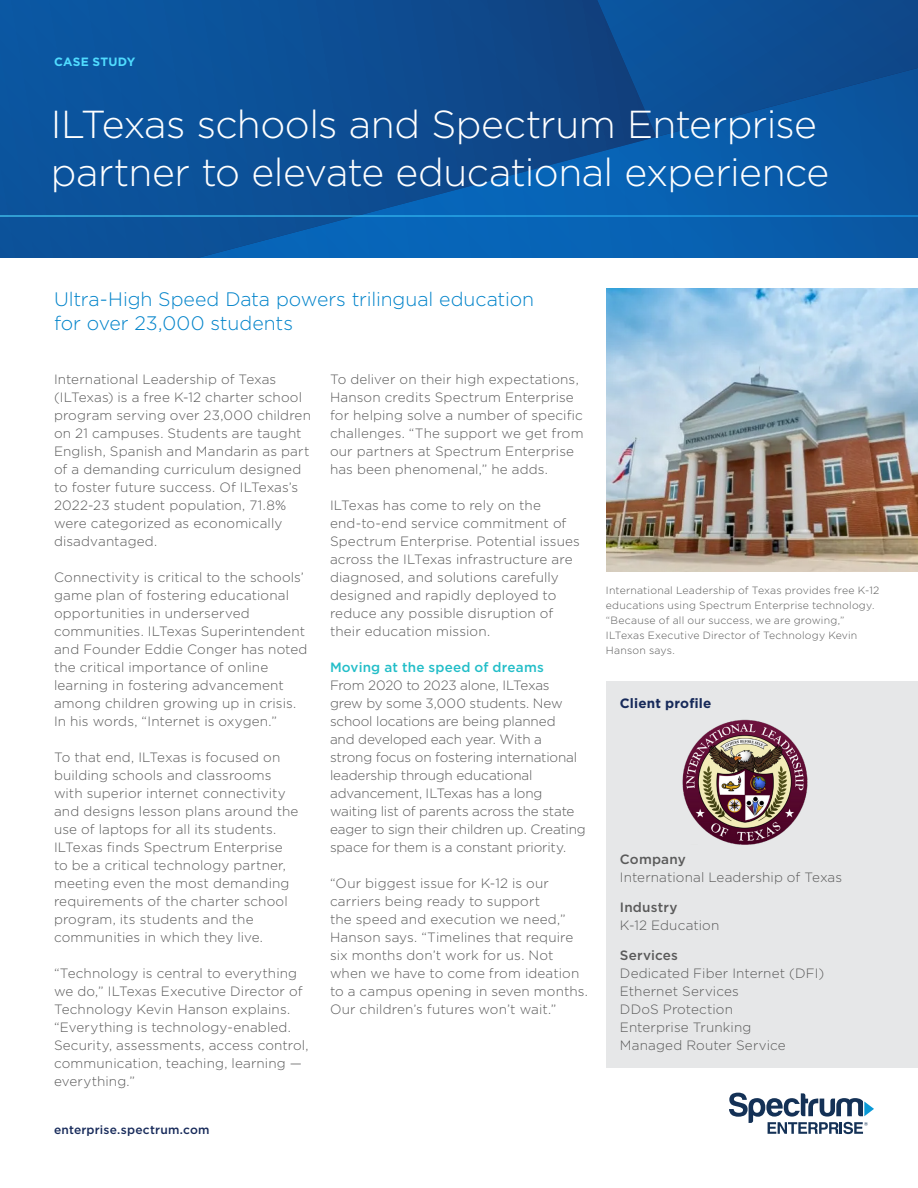
<style>
.page{position:relative;width:918px;height:1188px;background:#fff}
.page>*{position:absolute;margin:0;border:0;box-sizing:border-box;transform-origin:0 0}
.t1{font:300 39px/48px "Gotham";letter-spacing:-.015em;color:#fff}
.t2{font:300 19.5px/24px "Gotham";letter-spacing:-.005em;color:#0083ca}
.t3{font:300 13.5px/18px "Gotham";letter-spacing:.005em;color:#5a5a5a}
.t4{font:500 13.5px "Gotham";letter-spacing:.015em;color:#23bec8}
.t5{font:500 13.5px "Gotham";letter-spacing:.015em;color:#5a5a5a}
.t6{font:700 13.5px "Gotham";letter-spacing:.015em;color:#172a5a}
.t7{font:500 12px "Gotham";letter-spacing:.02em;color:#172a5a}
.t8{font:700 12px "Gotham";letter-spacing:.02em;color:#50dcff}
.t9{font:300 10.5px/15px "Gotham";letter-spacing:.02em;color:#5a5a5a}
</style>
<div class="page">
<svg style="left:0;top:0;width:918px;height:258px;background:#0b529b"></svg>
<div style="left:606px;top:681px;width:312px;height:387px;background:#e6e7e8"></div>
<img style="left:606px;top:288px;width:312px;height:284px">
<img style="left:682px;top:719px;width:126px;height:125px">
<hr style="left:0;top:215px;width:918px;height:2px;background:#fff">
<svg style="left:729px;top:1093px;width:145px;height:41px"></svg>
<p class="t8" style="left:54px;top:54px;width:83px">CASE STUDY</p>
<h1 class="t1" style="left:51px;top:99px;width:780px">ILTexas schools and Spectrum Enterprise partner to elevate educational experience</h1>
<h2 class="t2" style="left:54px;top:287px;width:482px">Ultra-High Speed Data powers trilingual education for over 23,000 students</h2>
<p class="t3" style="left:54px;top:370px;width:259px">International Leadership of Texas (ILTexas) is a free K-12 charter school program serving over 23,000 children on 21 campuses. Students are taught English, Spanish and Mandarin as part of a demanding curriculum designed to foster future success. Of ILTexas’s 2022-23 student population, 71.8% were categorized as economically disadvantaged.</p>
<p class="t3" style="left:54px;top:568px;width:255px">Connectivity is critical to the schools’ game plan of fostering educational opportunities in underserved communities. ILTexas Superintendent and Founder Eddie Conger has noted the critical importance of online learning in fostering advancement among children growing up in crisis.<br>In his words, “Internet is oxygen.”</p>
<p class="t3" style="left:54px;top:748px;width:246px">To that end, ILTexas is focused on building schools and classrooms with superior internet connectivity and designs lesson plans around the use of laptops for all its students.<br>ILTexas finds Spectrum Enterprise to be a critical technology partner, meeting even the most demanding requirements of the charter school program, its students and the communities in which they live.</p>
<p class="t3" style="left:54px;top:964px;width:256px">“Technology is central to everything we do,” ILTexas Executive Director of Technology Kevin Hanson explains. “Everything is technology-enabled.<br>Security, assessments, access control, communication, teaching, learning — everything.”</p>
<p class="t7" style="left:54px;top:1122px;width:157px">enterprise.spectrum.com</p>
<p class="t3" style="left:330px;top:370px;width:255px">To deliver on their high expectations, Hanson credits Spectrum Enterprise for helping solve a number of specific challenges. “The support we get from our partners at Spectrum Enterprise has been phenomenal,” he adds.</p>
<p class="t3" style="left:330px;top:496px;width:251px">ILTexas has come to rely on the end-to-end service commitment of Spectrum Enterprise. Potential issues across the ILTexas infrastructure are diagnosed, and solutions carefully designed and rapidly deployed to reduce any possible disruption of their education mission.</p>
<p class="t4" style="left:330px;top:658px;width:215px">Moving at the speed of dreams</p>
<p class="t3" style="left:330px;top:676px;width:257px">From 2020 to 2023 alone, ILTexas grew by some 3,000 students. New school locations are being planned<br>and developed each year. With a strong focus on fostering international leadership through educational advancement, ILTexas has a long waiting list of parents across the state eager to sign their children up. Creating space for them is a constant priority.</p>
<p class="t3" style="left:330px;top:874px;width:259px">“Our biggest issue for K-12 is our carriers being ready to support<br>the speed and execution we need,” Hanson says. “Timelines that require six months don’t work for us. Not when we have to come from ideation to a campus opening in seven months.<br>Our children’s futures won’t wait.”</p>
<p class="t9" style="left:606px;top:583px;width:275px">International Leadership of Texas provides free K-12 educations using Spectrum Enterprise technology. “Because of all our success, we are growing,” ILTexas Executive Director of Technology Kevin Hanson says.</p>
<p class="t6" style="left:620px;top:694px;width:93px">Client profile</p>
<p class="t5" style="left:620px;top:850px;width:67px">Company</p>
<p class="t3" style="left:620px;top:868px;width:224px">International Leadership of Texas</p>
<p class="t5" style="left:620px;top:898px;width:59px">Industry</p>
<p class="t3" style="left:620px;top:916px;width:101px">K-12 Education</p>
<p class="t5" style="left:620px;top:946px;width:60px">Services</p>
<p class="t3" style="left:620px;top:964px;width:206px">Dedicated Fiber Internet (DFI)<br>Ethernet Services<br>DDoS Protection<br>Enterprise Trunking<br>Managed Router Service</p>
</div>
